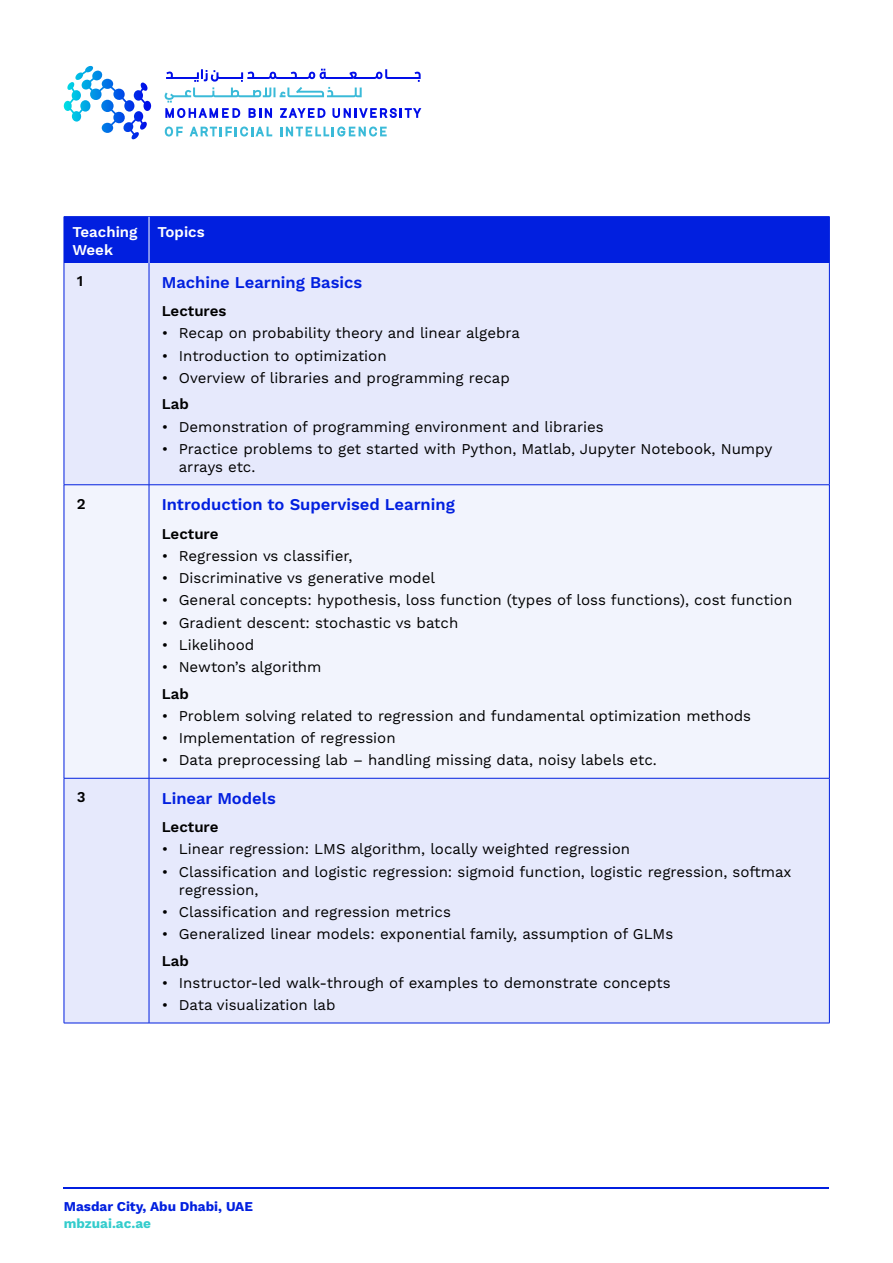
<style>
.page{position:relative;width:893px;height:1263px;background:#fff}
.page>*{position:absolute;margin:0;border:0;box-sizing:border-box;transform-origin:0 0}
.t1{font:600 16.5px "Work Sans";color:#011fdf}
.t2{font:15px/18px "Work Sans";color:#000}
.t3{font:600 15px "Work Sans";color:#000}
.t4{font:600 15px/18px "Work Sans";color:#fff}
.t5{font:700 13.5px "Work Sans";color:#011fdf}
.t6{font:700 13.5px "Work Sans";color:#3cc}
</style>
<div class="page">
<div style="left:65px;top:217px;width:764px;height:46px;background:#011fdf"></div>
<div style="left:65px;top:263px;width:764px;height:760px;background:#e6e9fc"></div>
<div style="left:65px;top:485px;width:764px;height:293px;background:#f2f4fd"></div>
<hr style="left:64px;top:216px;width:85px;height:1px;background:#011fdf">
<hr style="left:64px;top:217px;width:1px;height:46px;background:#011fdf">
<hr style="left:149px;top:216px;width:681px;height:1px;background:#011fdf">
<hr style="left:829px;top:217px;width:1px;height:46px;background:#011fdf">
<hr style="left:64px;top:263px;width:1px;height:222px;background:#011fdf">
<hr style="left:149px;top:263px;width:1px;height:222px;background:#011fdf">
<hr style="left:829px;top:263px;width:1px;height:222px;background:#011fdf">
<hr style="left:64px;top:484px;width:85px;height:1px;background:#011fdf">
<hr style="left:64px;top:485px;width:1px;height:293px;background:#011fdf">
<hr style="left:149px;top:484px;width:681px;height:1px;background:#011fdf">
<hr style="left:149px;top:485px;width:1px;height:293px;background:#011fdf">
<hr style="left:829px;top:485px;width:1px;height:293px;background:#011fdf">
<hr style="left:64px;top:778px;width:85px;height:1px;background:#011fdf">
<hr style="left:64px;top:778px;width:1px;height:245px;background:#011fdf">
<hr style="left:149px;top:778px;width:681px;height:1px;background:#011fdf">
<hr style="left:149px;top:778px;width:1px;height:245px;background:#011fdf">
<hr style="left:829px;top:778px;width:1px;height:245px;background:#011fdf">
<hr style="left:64px;top:1023px;width:85px;height:1px;background:#011fdf">
<hr style="left:149px;top:1023px;width:681px;height:1px;background:#011fdf">
<hr style="left:149px;top:217px;width:1px;height:46px;background:#fff">
<hr style="left:64px;top:1187px;width:765px;height:1px;background:#011fdf">
<svg style="left:64px;top:66px;width:87px;height:74px"></svg>
<svg style="left:165px;top:127px;width:18px;height:10px"></svg>
<svg style="left:190px;top:127px;width:82px;height:10px"></svg>
<svg style="left:280px;top:127px;width:107px;height:10px"></svg>
<svg style="left:164px;top:69px;width:257px;height:49px"></svg>
<p class="t4" style="left:72px;top:223px;width:67px">Teaching<br>Week</p>
<p class="t4" style="left:158px;top:223px;width:49px">Topics</p>
<p class="t3" style="left:77px;top:273px;width:8px">1</p>
<p class="t1" style="left:162px;top:272px;width:202px">Machine Learning Basics</p>
<p class="t3" style="left:162px;top:302px;width:66px">Lectures</p>
<p class="t2" style="left:162px;top:325px;width:360px">• Recap on probability theory and linear algebra</p>
<p class="t2" style="left:162px;top:347px;width:226px">• Introduction to optimization</p>
<p class="t2" style="left:162px;top:369px;width:350px">• Overview of libraries and programming recap</p>
<p class="t3" style="left:162px;top:396px;width:29px">Lab</p>
<p class="t2" style="left:162px;top:418px;width:443px">• Demonstration of programming environment and libraries</p>
<p class="t2" style="left:179px;top:440px;width:595px;text-indent:-17px">• Practice problems to get started with Python, Matlab, Jupyter Notebook, Numpy arrays etc.</p>
<p class="t3" style="left:77px;top:495px;width:10px">2</p>
<p class="t1" style="left:162px;top:495px;width:295px">Introduction to Supervised Learning</p>
<p class="t3" style="left:162px;top:525px;width:58px">Lecture</p>
<p class="t2" style="left:162px;top:547px;width:192px">• Regression vs classifier,</p>
<p class="t2" style="left:162px;top:570px;width:275px">• Discriminative vs generative model</p>
<p class="t2" style="left:162px;top:592px;width:632px">• General concepts: hypothesis, loss function (types of loss functions), cost function</p>
<p class="t2" style="left:162px;top:614px;width:298px">• Gradient descent: stochastic vs batch</p>
<p class="t2" style="left:162px;top:636px;width:94px">• Likelihood</p>
<p class="t2" style="left:162px;top:659px;width:161px">• Newton’s algorithm</p>
<p class="t3" style="left:162px;top:685px;width:29px">Lab</p>
<p class="t2" style="left:162px;top:707px;width:591px">• Problem solving related to regression and fundamental optimization methods</p>
<p class="t2" style="left:162px;top:730px;width:235px">• Implementation of regression</p>
<p class="t2" style="left:162px;top:752px;width:497px">• Data preprocessing lab – handling missing data, noisy labels etc.</p>
<p class="t3" style="left:77px;top:788px;width:10px">3</p>
<p class="t1" style="left:162px;top:788px;width:116px">Linear Models</p>
<p class="t3" style="left:162px;top:818px;width:58px">Lecture</p>
<p class="t2" style="left:162px;top:841px;width:470px">• Linear regression: LMS algorithm, locally weighted regression</p>
<p class="t2" style="left:179px;top:863px;width:614px;text-indent:-17px">• Classification and logistic regression: sigmoid function, logistic regression, softmax regression,</p>
<p class="t2" style="left:162px;top:903px;width:291px">• Classification and regression metrics</p>
<p class="t2" style="left:162px;top:926px;width:513px">• Generalized linear models: exponential family, assumption of GLMs</p>
<p class="t3" style="left:162px;top:952px;width:29px">Lab</p>
<p class="t2" style="left:162px;top:974px;width:510px">• Instructor-led walk-through of examples to demonstrate concepts</p>
<p class="t2" style="left:162px;top:997px;width:175px">• Data visualization lab</p>
<p class="t5" style="left:64px;top:1199px;width:191px">Masdar City, Abu Dhabi, UAE</p>
<p class="t6" style="left:64px;top:1215px;width:89px">mbzuai.ac.ae</p>
</div>
